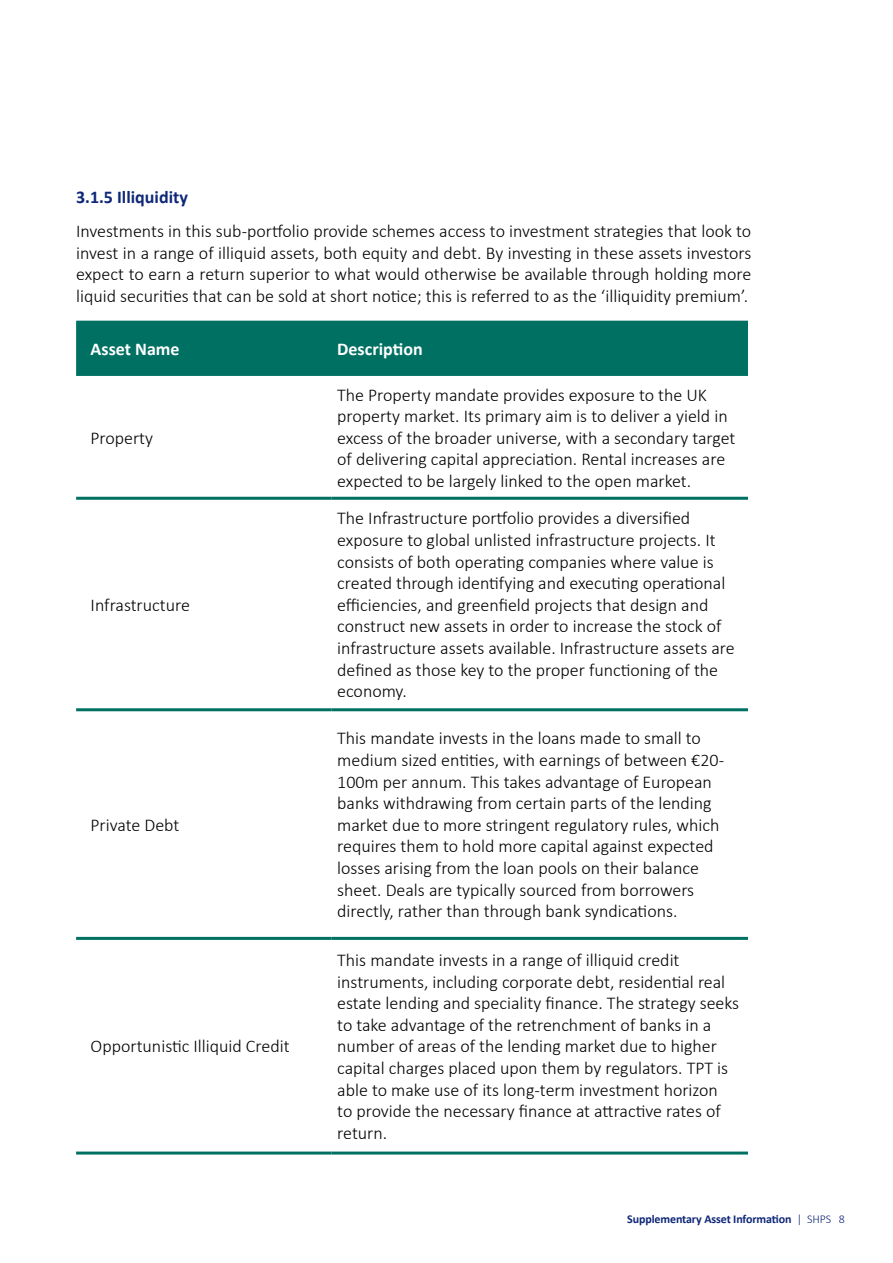
<style>
.page{position:relative;width:893px;height:1263px;background:#fff}
.page>*{position:absolute;margin:0;border:0;box-sizing:border-box;transform-origin:0 0}
.t1{font:300 18px/21.6px "Calibri";color:#000}
.t2{font:700 18px "Calibri";color:#fff}
.t3{font:700 18px "Calibri";color:#0f2778}
.t4{font:700 12px "Calibri";letter-spacing:-.01em;color:#0f2778}
.s1{font-weight:300}
</style>
<div class="page">
<div style="left:76px;top:321px;width:672px;height:55px;background:#007063"></div>
<hr style="left:76px;top:497px;width:255px;height:3px;background:#007063">
<hr style="left:331px;top:497px;width:417px;height:3px;background:#007063">
<hr style="left:76px;top:708px;width:255px;height:3px;background:#007063">
<hr style="left:331px;top:708px;width:417px;height:3px;background:#007063">
<hr style="left:76px;top:937px;width:255px;height:3px;background:#007063">
<hr style="left:331px;top:937px;width:417px;height:3px;background:#007063">
<hr style="left:76px;top:1151px;width:255px;height:3px;background:#007063">
<hr style="left:331px;top:1151px;width:417px;height:3px;background:#007063">
<p class="t3" style="left:76px;top:184px;width:113px">3.1.5 Illiquidity</p>
<p class="t1" style="left:76px;top:220px;width:677px;text-align:justify">Investments in this sub-portfolio provide schemes access to investment strategies that look to invest in a range of illiquid assets, both equity and debt. By investing in these assets investors expect to earn a return superior to what would otherwise be available through holding more liquid securities that can be sold at short notice; this is referred to as the ‘illiquidity premium’.</p>
<p class="t2" style="left:91px;top:336px;width:90px">Asset Name</p>
<p class="t2" style="left:337px;top:336px;width:87px">Description</p>
<p class="t1" style="left:91px;top:427px;width:64px">Property</p>
<p class="t1" style="left:91px;top:594px;width:101px">Infrastructure</p>
<p class="t1" style="left:91px;top:814px;width:90px">Private Debt</p>
<p class="t1" style="left:91px;top:1035px;width:201px">Opportunistic Illiquid Credit</p>
<p class="t1" style="left:337px;top:384px;width:400px">The Property mandate provides exposure to the UK property market. Its primary aim is to deliver a yield in excess of the broader universe, with a secondary target of delivering capital appreciation. Rental increases are expected to be largely linked to the open market.</p>
<p class="t1" style="left:337px;top:507px;width:399px">The Infrastructure portfolio provides a diversified exposure to global unlisted infrastructure projects. It consists of both operating companies where value is created through identifying and executing operational efficiencies, and greenfield projects that design and construct new assets in order to increase the stock of infrastructure assets available. Infrastructure assets are defined as those key to the proper functioning of the economy.</p>
<p class="t1" style="left:337px;top:727px;width:388px">This mandate invests in the loans made to small to medium sized entities, with earnings of between €20- 100m per annum. This takes advantage of European banks withdrawing from certain parts of the lending market due to more stringent regulatory rules, which requires them to hold more capital against expected losses arising from the loan pools on their balance sheet. Deals are typically sourced from borrowers directly, rather than through bank syndications.</p>
<p class="t1" style="left:337px;top:949px;width:403px">This mandate invests in a range of illiquid credit instruments, including corporate debt, residential real estate lending and speciality finance. The strategy seeks to take advantage of the retrenchment of banks in a number of areas of the lending market due to higher capital charges placed upon them by regulators. TPT is able to make use of its long-term investment horizon<br>to provide the necessary finance at attractive rates of return.</p>
<p class="t4" style="left:627px;top:1210px;width:219px">Supplementary Asset Information <span class="s1">| SHPS 8</span></p>
</div>
